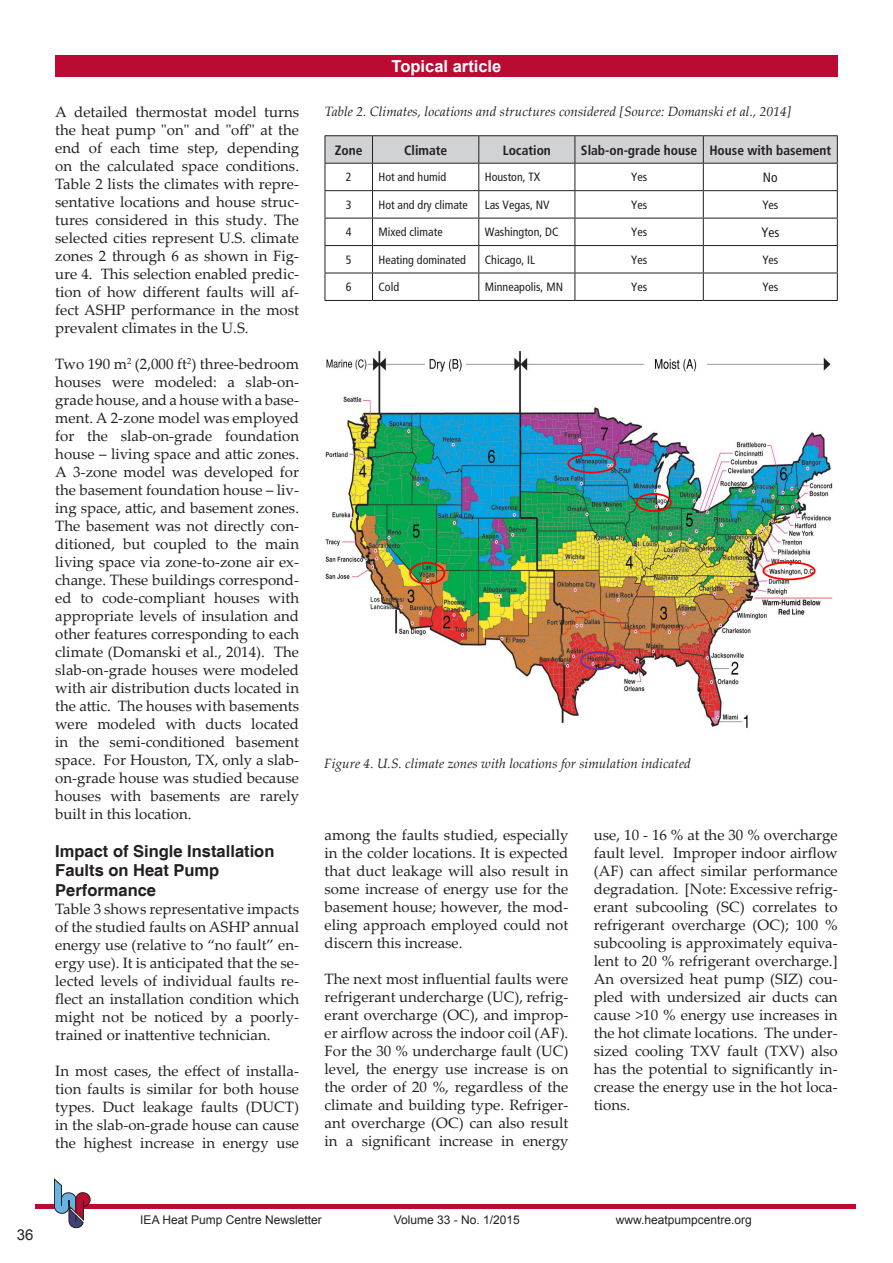
<style>
.page{position:relative;width:893px;height:1263px;background:#fff}
.page>*{position:absolute;margin:0;border:0;box-sizing:border-box;transform-origin:0 0}
.Mellanrubrik{font:700 16.5px/19.5px "Helvetica";color:#231f20}
.t1{font:700 16.5px "Arial";color:#fff}
.Bröd_ej_indrag{font:15px/18px "Palatino Linotype";color:#231f20;text-align:justify}
.t2{font:15px "Arial";color:#231f20}
.Figur___bildtext{font:italic 13.5px "Palatino Linotype";color:#231f20}
.Tabelltext{font:700 condensed 13.5px "Frutiger";color:#231f20}
.Tabelltext-2{font:condensed 13.5px "Frutiger";color:#231f20}
.Tabelltext-3{font:condensed 12px "Frutiger";color:#231f20}
.t3{font:12px "Arial";color:#231f20}
</style>
<div class="page">
<hr style="left:35px;top:1205px;width:821px;height:4px;background:#bc0b32">
<svg style="left:54px;top:1178px;width:37px;height:50px"></svg>
<div style="left:55px;top:55px;width:783px;height:22px;background:#bc0b32"></div>
<hr style="left:325px;top:135px;width:47px;height:1px;background:#231f20">
<hr style="left:372px;top:135px;width:107px;height:1px;background:#231f20">
<hr style="left:479px;top:135px;width:96px;height:1px;background:#231f20">
<hr style="left:575px;top:135px;width:128px;height:1px;background:#231f20">
<hr style="left:703px;top:135px;width:135px;height:1px;background:#231f20">
<svg style="left:325px;top:136px;width:513px;height:164px"></svg>
<hr style="left:325px;top:300px;width:47px;height:1px;background:#231f20">
<hr style="left:372px;top:300px;width:107px;height:1px;background:#231f20">
<hr style="left:479px;top:300px;width:96px;height:1px;background:#231f20">
<hr style="left:575px;top:300px;width:128px;height:1px;background:#231f20">
<hr style="left:703px;top:300px;width:135px;height:1px;background:#231f20">
<img style="left:325px;top:351px;width:508px;height:377px">
<div style="left:567px;top:454px;width:49px;height:19px;border:2px solid #f00;border-radius:50%"></div>
<div style="left:636px;top:493px;width:36px;height:19px;border:2px solid #f00;border-radius:50%"></div>
<div style="left:762px;top:561px;width:53px;height:19px;border:2px solid #f00;border-radius:50%"></div>
<div style="left:409px;top:562px;width:36px;height:22px;border:2px solid #f00;border-radius:50%"></div>
<div style="left:580px;top:651px;width:36px;height:19px;border:2px solid #7030a0;border-radius:50%"></div>
<p class="Bröd_ej_indrag" style="left:55px;top:103px;width:245px">A detailed thermostat model turns the heat pump "on" and "off" at the end of each time step, depending on the calculated space conditions.<br>Table 2 lists the climates with repre&shy;sentative locations and house struc&shy;tures considered in this study. The selected cities represent U.S. climate zones 2 through 6 as shown in Fig&shy;ure 4. This selection enabled predic&shy;tion of how different faults will af&shy;fect ASHP performance in the most prevalent climates in the U.S.</p>
<p class="Bröd_ej_indrag" style="left:55px;top:355px;width:245px">Two 190 m<sup>2</sup> (2,000 ft<sup>2</sup>) three-bedroom houses were modeled: a slab-on&shy;grade house, and a house with a base&shy;ment. A 2-zone model was employed for the slab-on-grade foundation house – living space and attic zones.<br>A 3-zone model was developed for the basement foundation house – liv&shy;ing space, attic, and basement zones.<br>The basement was not directly con&shy;ditioned, but coupled to the main living space via zone-to-zone air ex&shy;change. These buildings correspond&shy;ed to code-compliant houses with appropriate levels of insulation and other features corresponding to each climate (Domanski et al., 2014). The slab-on-grade houses were modeled with air distribution ducts located in the attic. The houses with basements were modeled with ducts located in the semi-conditioned basement space. For Houston, TX, only a slab&shy;on-grade house was studied because houses with basements are rarely built in this location.</p>
<p class="Mellanrubrik" style="left:55px;top:842px;width:221px">Impact of Single Installation<br>Faults on Heat Pump<br>Performance</p>
<p class="Bröd_ej_indrag" style="left:55px;top:899px;width:245px">Table 3 shows representative impacts of the studied faults on ASHP annual energy use (relative to “no fault” en&shy;ergy use). It is anticipated that the se&shy;lected levels of individual faults re&shy;flect an installation condition which might not be noticed by a poorly&shy;trained or inattentive technician.</p>
<p class="Bröd_ej_indrag" style="left:55px;top:1061px;width:245px">In most cases, the effect of installa&shy;tion faults is similar for both house types. Duct leakage faults (DUCT) in the slab-on-grade house can cause the highest increase in energy use</p>
<p class="t1" style="left:392px;top:55px;width:111px">Topical article</p>
<p class="Figur___bildtext" style="left:325px;top:102px;width:468px">Table 2. Climates, locations and structures considered [Source: Domanski et al., 2014]</p>
<p class="Tabelltext" style="left:335px;top:142px;width:29px">Zone</p>
<p class="Tabelltext" style="left:404px;top:142px;width:45px">Climate</p>
<p class="Tabelltext" style="left:503px;top:142px;width:50px">Location</p>
<p class="Tabelltext" style="left:581px;top:142px;width:118px">Slab-on-grade house</p>
<p class="Tabelltext" style="left:709px;top:142px;width:123px">House with basement</p>
<p class="Tabelltext-3" style="left:346px;top:170px;width:7px">2</p>
<p class="Tabelltext-3" style="left:378px;top:170px;width:69px">Hot and humid</p>
<p class="Tabelltext-3" style="left:485px;top:170px;width:57px">Houston, TX</p>
<p class="Tabelltext-3" style="left:631px;top:170px;width:17px">Yes</p>
<p class="Tabelltext-2" style="left:763px;top:169px;width:16px">No</p>
<p class="Tabelltext-3" style="left:346px;top:198px;width:7px">3</p>
<p class="Tabelltext-3" style="left:378px;top:198px;width:91px">Hot and dry climate</p>
<p class="Tabelltext-3" style="left:485px;top:198px;width:66px">Las Vegas, NV</p>
<p class="Tabelltext-3" style="left:631px;top:198px;width:17px">Yes</p>
<p class="Tabelltext-3" style="left:762px;top:198px;width:17px">Yes</p>
<p class="Tabelltext-3" style="left:346px;top:225px;width:7px">4</p>
<p class="Tabelltext-3" style="left:378px;top:225px;width:66px">Mixed climate</p>
<p class="Tabelltext-3" style="left:485px;top:225px;width:75px">Washington, DC</p>
<p class="Tabelltext-3" style="left:631px;top:225px;width:17px">Yes</p>
<p class="Tabelltext-2" style="left:761px;top:224px;width:19px">Yes</p>
<p class="Tabelltext-3" style="left:346px;top:253px;width:7px">5</p>
<p class="Tabelltext-3" style="left:378px;top:253px;width:89px">Heating dominated</p>
<p class="Tabelltext-3" style="left:485px;top:253px;width:52px">Chicago, IL</p>
<p class="Tabelltext-3" style="left:631px;top:253px;width:17px">Yes</p>
<p class="Tabelltext-3" style="left:762px;top:253px;width:17px">Yes</p>
<p class="Tabelltext-3" style="left:346px;top:280px;width:7px">6</p>
<p class="Tabelltext-3" style="left:378px;top:280px;width:22px">Cold</p>
<p class="Tabelltext-3" style="left:485px;top:280px;width:80px">Minneapolis, MN</p>
<p class="Tabelltext-3" style="left:631px;top:280px;width:17px">Yes</p>
<p class="Tabelltext-3" style="left:762px;top:280px;width:17px">Yes</p>
<p class="Figur___bildtext" style="left:324px;top:753px;width:368px">Figure 4. U.S. climate zones with locations for simulation indicated</p>
<p class="Bröd_ej_indrag" style="left:325px;top:825px;width:245px">among the faults studied, especially in the colder locations. It is expected that duct leakage will also result in some increase of energy use for the basement house; however, the mod&shy;eling approach employed could not discern this increase.</p>
<p class="Bröd_ej_indrag" style="left:325px;top:969px;width:245px">The next most influential faults were refrigerant undercharge (UC), refrig&shy;erant overcharge (OC), and improp&shy;er airflow across the indoor coil (AF).<br>For the 30 % undercharge fault (UC) level, the energy use increase is on the order of 20 %, regardless of the climate and building type. Refriger&shy;ant overcharge (OC) can also result in a significant increase in energy</p>
<p class="Bröd_ej_indrag" style="left:594px;top:825px;width:245px">use, 10 - 16 % at the 30 % overcharge fault level. Improper indoor airflow (AF) can affect similar performance degradation. [Note: Excessive refrig&shy;erant subcooling (SC) correlates to refrigerant overcharge (OC); 100 % subcooling is approximately equiva&shy;lent to 20 % refrigerant overcharge.] An oversized heat pump (SIZ) cou&shy;pled with undersized air ducts can cause &gt;10 % energy use increases in the hot climate locations. The under&shy;sized cooling TXV fault (TXV) also has the potential to significantly in&shy;crease the energy use in the hot loca&shy;tions.</p>
<p class="t2" style="left:17px;top:1225px;width:18px">36</p>
<p class="t3" style="left:140px;top:1212px;width:183px">IEA Heat Pump Centre Newsletter</p>
<p class="t3" style="left:394px;top:1212px;width:128px">Volume 33 - No. 1/2015</p>
<p class="t3" style="left:616px;top:1212px;width:138px">www.heatpumpcentre.org</p>
</div>
